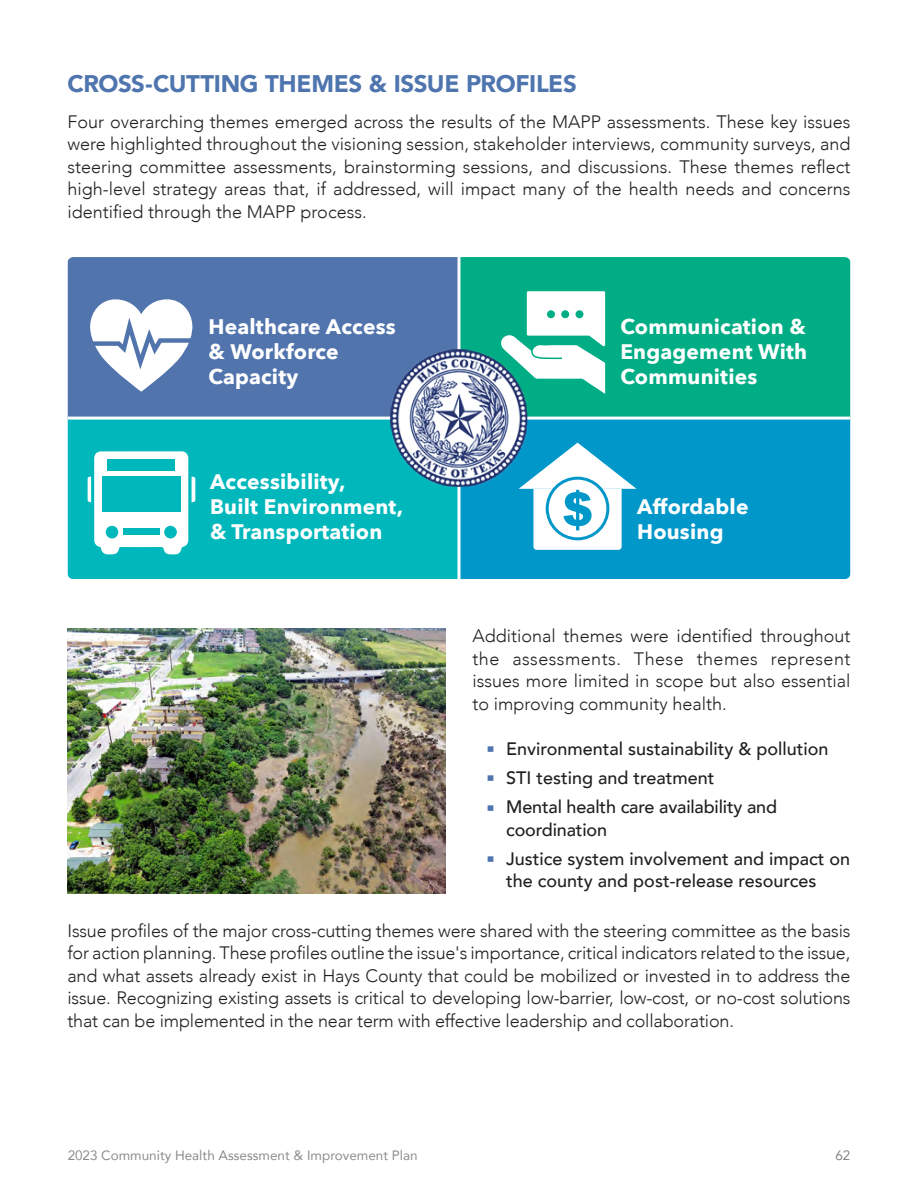
<style>
.page{position:relative;width:918px;height:1188px;background:#fff}
.page>*{position:absolute;margin:0;border:0;box-sizing:border-box;transform-origin:0 0}
.t1{font:900 24px "Avenir";letter-spacing:-.015em;color:#4f75ae}
.t2{font:700 21px/25.2px "Avenir Next";letter-spacing:.01em;color:#fff}
.t3{font:300 18px/22.5px "Avenir";color:#21201f;text-align:justify}
.t4{font:500 18px/29.2px "Avenir";color:#21201f}
.t5{font:13.5px "Avenir";color:#414042}
.t6{font:13.5px "Avenir";color:#777878}
.s1{font-family:"Arial";font-weight:900;font-size:27px;color:#4f75ae}
</style>
<div class="page">
<div style="left:68px;top:257px;width:390px;height:160px;background:#5174ad"></div>
<div style="left:460px;top:257px;width:390px;height:160px;background:#00ad84"></div>
<div style="left:68px;top:420px;width:390px;height:159px;background:#00b8bb"></div>
<div style="left:460px;top:420px;width:390px;height:159px;background:#0297c9"></div>
<svg style="left:88px;top:451px;width:107px;height:103px"></svg>
<div style="left:108px;top:460px;width:67px;height:11px;background:#00b8bb"></div>
<div style="left:123px;top:528px;width:37px;height:6px;background:#00b8bb"></div>
<div style="left:102px;top:477px;width:78px;height:35px;background:#00b8bb"></div>
<svg style="left:500px;top:291px;width:105px;height:103px"></svg>
<img style="left:391px;top:350px;width:136px;height:136px">
<svg style="left:519px;top:443px;width:117px;height:107px"></svg>
<svg style="left:90px;top:299px;width:103px;height:93px"></svg>
<img style="left:68px;top:628px;width:378px;height:266px">
<h1 class="t1" style="left:68px;top:63px;width:511px">CROSS-CUTTING THEMES &amp; ISSUE PROFILES</h1>
<p class="t3" style="left:68px;top:110px;width:785px">Four overarching themes emerged across the results of the MAPP assessments. These key issues were highlighted throughout the visioning session, stakeholder interviews, community surveys, and steering committee assessments, brainstorming sessions, and discussions. These themes reflect high-level strategy areas that, if addressed, will impact many of the health needs and concerns identified through the MAPP process.</p>
<p class="t2" style="left:209px;top:313px;width:189px">Healthcare Access &amp; Workforce<br>Capacity</p>
<p class="t2" style="left:620px;top:313px;width:188px;text-align:justify">Communication &amp; Engagement With Communities</p>
<p class="t2" style="left:210px;top:469px;width:194px">Accessibility,<br>Built Environment, &amp; Transportation</p>
<p class="t2" style="left:637px;top:494px;width:113px">Affordable<br>Housing</p>
<p class="t3" style="left:473px;top:625px;width:380px">Additional themes were identified throughout the assessments. These themes represent issues more limited in scope but also essential to improving community health.</p>
<p class="t4" style="left:486px;top:733px;width:344px"><span class="s1">∙</span> Environmental sustainability &amp; pollution <span class="s1">∙</span> STI testing and treatment<br><span class="s1">∙</span> Mental health care availability and</p>
<p class="t4" style="left:486px;top:814px;width:366px;text-indent:20px">coordination<br><span class="s1">∙</span> Justice system involvement and impact on</p>
<p class="t4" style="left:506px;top:866px;width:312px">the county and post-release resources</p>
<p class="t3" style="left:68px;top:919px;width:785px">Issue profiles of the major cross-cutting themes were shared with the steering committee as the basis for action planning. These profiles outline the issue's importance, critical indicators related to the issue, and what assets already exist in Hays County that could be mobilized or invested in to address the issue. Recognizing existing assets is critical to developing low-barrier, low-cost, or no-cost solutions that can be implemented in the near term with effective leadership and collaboration.</p>
<p class="t5" style="left:68px;top:1144px;width:352px">2023 Community Health Assessment &amp; Improvement Plan</p>
<p class="t6" style="left:835px;top:1147px;width:17px">62</p>
</div>
